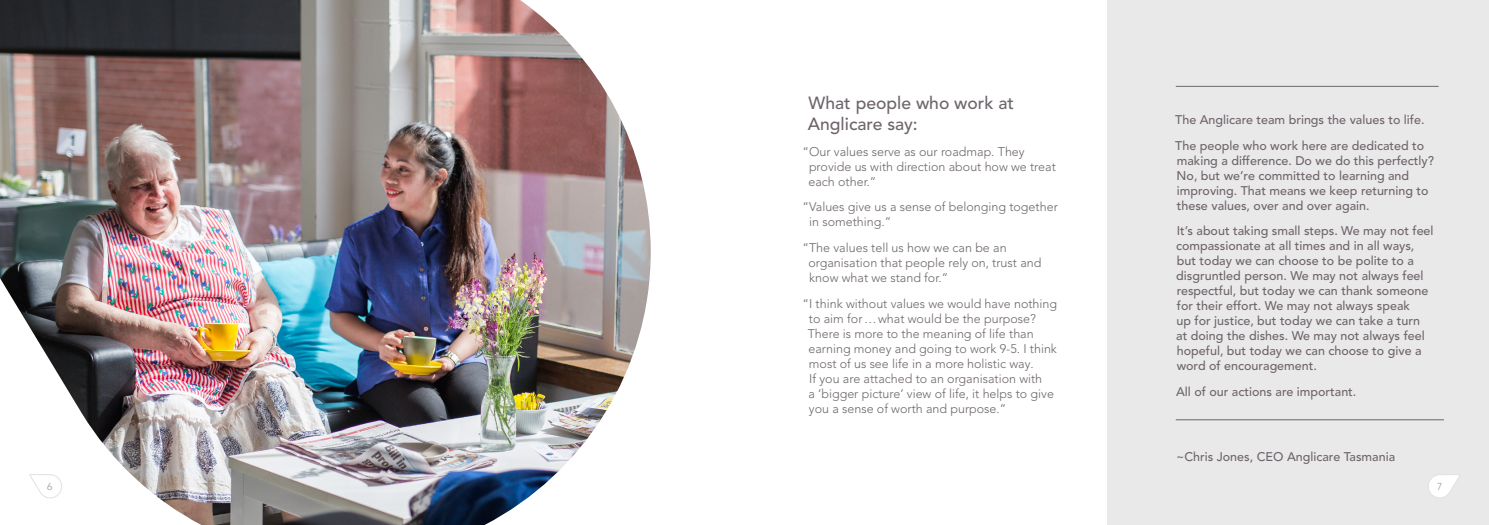
<style>
.page{position:relative;width:1489px;height:525px;background:#fff}
.page>*{position:absolute;margin:0;border:0;box-sizing:border-box;transform-origin:0 0}
.t1{font:500 17.5px/21px "Avenir LT Pro";color:#6d656b}
.t2{font:500 12.5px/15px "Avenir LT Pro";color:#6d656b}
.t3{font:300 12.5px/15px "Avenir LT Pro";color:#6d656b}
.t4{font:300 10px "Avenir LT Pro";color:#92979a}
</style>
<div class="page">
<img style="left:0;top:0;width:650px;height:524px">
<div style="left:1107px;top:0;width:381px;height:524px;background:#eae9ea"></div>
<hr style="left:1175px;top:86px;width:263px;height:1px;background:#6d656b">
<hr style="left:1175px;top:419px;width:268px;height:1px;background:#6d656b">
<svg style="left:29px;top:473px;width:34px;height:25px"></svg>
<svg style="left:1428px;top:474px;width:32px;height:24px"></svg>
<h1 class="t1" style="left:807px;top:93px;width:207px">What people who work at<br>Anglicare say:</h1>
<p class="t3" style="left:808px;top:144px;width:249px;text-indent:-6px">“Our values serve as our roadmap. They provide us with direction about how we treat each other.”</p>
<p class="t3" style="left:809px;top:199px;width:250px;text-indent:-7px">“Values give us a sense of belonging together in something.”</p>
<p class="t3" style="left:808px;top:240px;width:234px;text-indent:-6px">“The values tell us how we can be an organisation that people rely on, trust and know what we stand for.”</p>
<p class="t3" style="left:807px;top:296px;width:251px;text-indent:-5px">“I think without values we would have nothing to aim for…what would be the purpose?<br>There is more to the meaning of life than earning money and going to work 9‑5. I think most of us see life in a more holistic way.<br>If you are attached to an organisation with<br>a ‘bigger picture’ view of life, it helps to give you a sense of worth and purpose.”</p>
<p class="t2" style="left:1175px;top:107px;width:251px;line-height:25.6px">The Anglicare team brings the values to life.<br>The people who work here are dedicated to</p>
<p class="t2" style="left:1176px;top:153px;width:259px">making a difference. Do we do this perfectly?<br>No, but we’re committed to learning and improving. That means we keep returning to these values, over and over again.</p>
<p class="t2" style="left:1175px;top:223px;width:259px">It’s about taking small steps. We may not feel compassionate at all times and in all ways, but today we can choose to be polite to a disgruntled person. We may not always feel respectful, but today we can thank someone for their effort. We may not always speak<br>up for justice, but today we can take a turn at doing the dishes. We may not always feel hopeful, but today we can choose to give a word of encouragement.</p>
<p class="t2" style="left:1175px;top:384px;width:182px">All of our actions are important.</p>
<p class="t2" style="left:1175px;top:449px;width:221px">~Chris Jones, CEO Anglicare Tasmania</p>
<p class="t4" style="left:47px;top:480px;width:7px">6</p>
<p class="t4" style="left:1436px;top:480px;width:7px">7</p>
</div>
